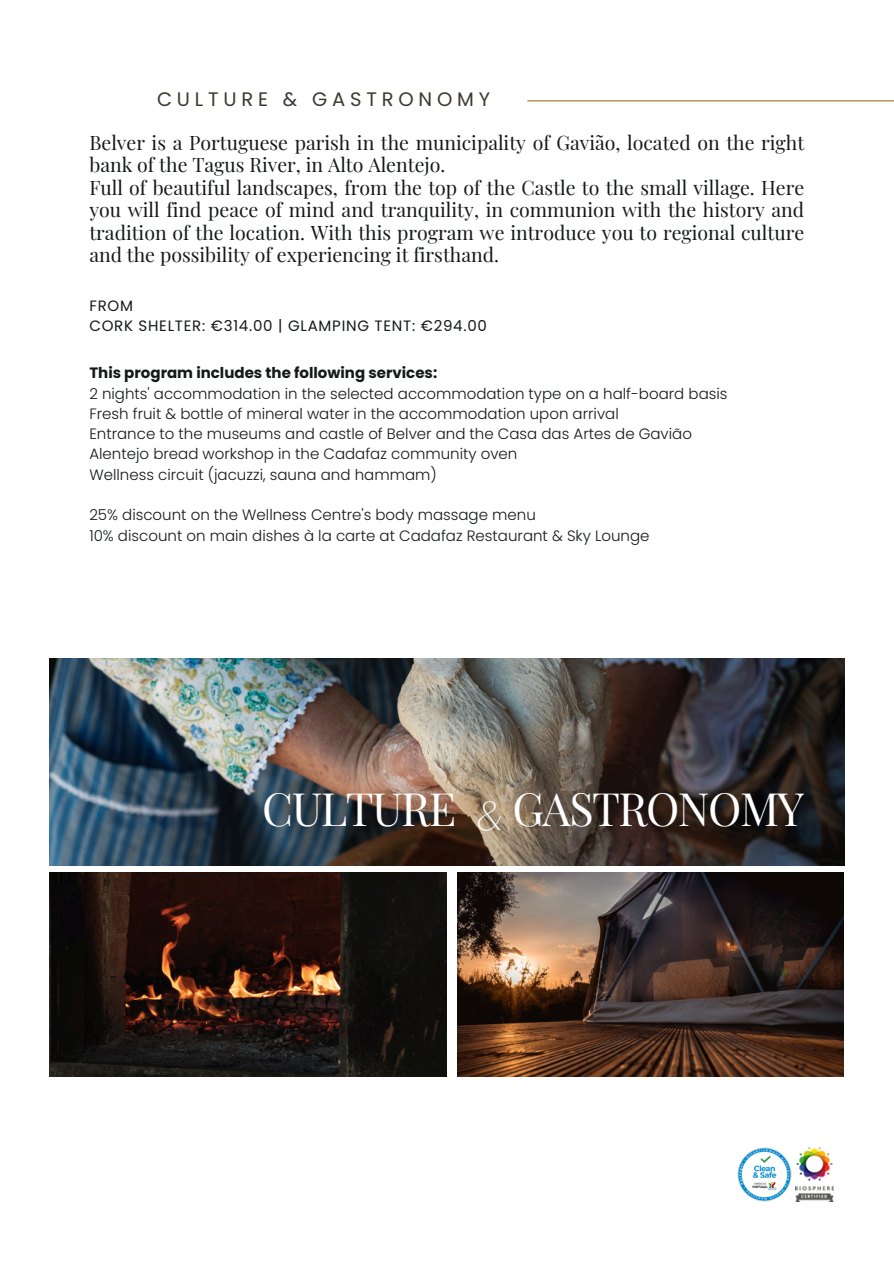
<style>
.page{position:relative;width:894px;height:1264px;background:#fff}
.page>*{position:absolute;margin:0;border:0;box-sizing:border-box;transform-origin:0 0}
.t1{font:45px "Playfair Display SC";letter-spacing:-.035em;color:#fff}
.t2{font:44.4px "Alta light";color:#fff}
.t3{font:19.5px/22.5px "Playfair Display";color:#161918}
.t4{font:19.5px "Poppins";letter-spacing:.245em;color:#3c3930}
.t5{font:300 15px "Poppins";color:#161918}
.t6{font:15px/20.2px "Poppins";letter-spacing:.05em;color:#161918}
.t7{font:700 15px "Poppins";color:#161918}
</style>
<div class="page">
<hr style="left:527px;top:100px;width:366px;height:1px;background:#9c7814">
<img style="left:457px;top:872px;width:386px;height:204px">
<img style="left:795px;top:1147px;width:38px;height:54px">
<img style="left:737px;top:1147px;width:54px;height:54px">
<img style="left:49px;top:658px;width:794px;height:207px">
<img style="left:49px;top:872px;width:397px;height:204px">
<h1 class="t4" style="left:157px;top:85px;width:334px">CULTURE &amp; GASTRONOMY</h1>
<h2 class="t3" style="left:89px;top:131px;width:716px">Belver is a Portuguese parish in the municipality of Gavião, located on the right bank of the Tagus River, in Alto Alentejo.<br>Full of beautiful landscapes, from the top of the Castle to the small village. Here you will find peace of mind and tranquility, in communion with the history and tradition of the location. With this program we introduce you to regional culture and the possibility of experiencing it firsthand.</h2>
<p class="t6" style="left:89px;top:295px;width:399px">FROM<br>CORK SHELTER: €314.00 | GLAMPING TENT: €294.00</p>
<p class="t7" style="left:89px;top:362px;width:349px">This program includes the following services:</p>
<p class="t5" style="left:89px;top:383px;width:639px">2 nights' accommodation in the selected accommodation type on a half-board basis</p>
<p class="t5" style="left:89px;top:403px;width:531px">Fresh fruit &amp; bottle of mineral water in the accommodation upon arrival</p>
<p class="t5" style="left:89px;top:423px;width:604px">Entrance to the museums and castle of Belver and the Casa das Artes de Gavião</p>
<p class="t5" style="left:89px;top:443px;width:429px">Alentejo bread workshop in the Cadafaz community oven</p>
<p class="t5" style="left:89px;top:464px;width:349px">Wellness circuit (jacuzzi, sauna and hammam)</p>
<p class="t5" style="left:89px;top:504px;width:448px">25% discount on the Wellness Centre's body massage menu</p>
<p class="t5" style="left:89px;top:524px;width:561px">10% discount on main dishes à la carte at Cadafaz Restaurant &amp; Sky Lounge</p>
<p class="t1" style="left:262px;top:777px;width:195px">CULTURE</p>
<p class="t2" style="left:476px;top:794px;width:28px">&amp;</p>
<p class="t1" style="left:512px;top:777px;width:293px">GASTRONOMY</p>
</div>
